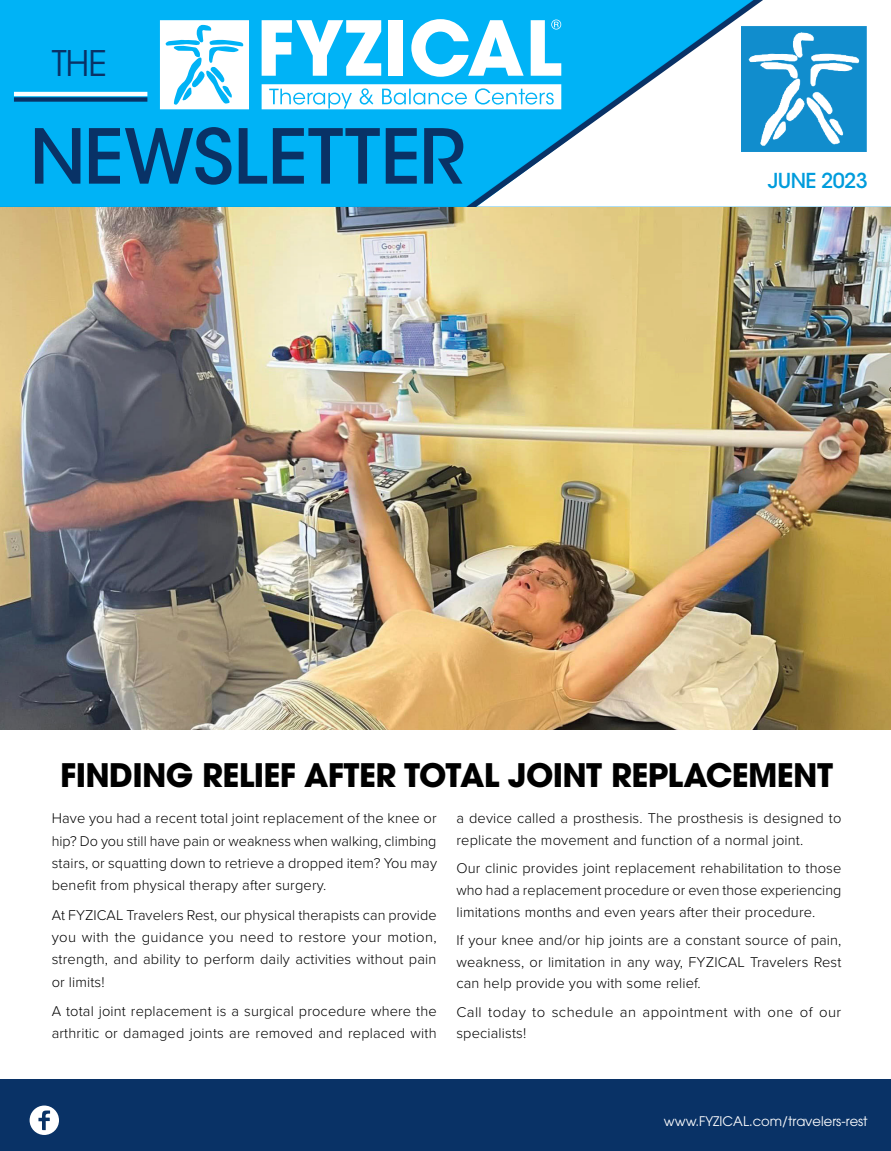
<style>
.page{position:relative;width:891px;height:1151px;background:#fff}
.page>*{position:absolute;margin:0;border:0;box-sizing:border-box;transform-origin:0 0}
.t1{font:500 74.92px "ITC Avant Garde Std";color:#093266}
.t2{font:35.1px "ITC Avant Garde Pro";color:#093266}
.t3{font:700 32.18px "ITC Avant Garde Pro";letter-spacing:-.02em;color:#000}
.t4{font:500 20.47px "ITC Avant Garde Std";letter-spacing:-.03em;color:#009cdc}
.t5{font:300 14.62px/22.5px "Proxima Nova";letter-spacing:.01em;color:#000;text-align:justify}
.t6{font:13.05px "ITC Avant Garde Pro";color:#fff}
</style>
<div class="page">
<img style="left:0;top:207px;width:891px;height:522px">
<svg style="left:838px;top:26px;width:53px;height:181px"></svg>
<svg style="left:0;top:0;width:838px;height:207px;fill:#00b3f6"></svg>
<div style="left:0;top:1078px;width:891px;height:72px;background:#093266"></div>
<svg style="left:30px;top:1105px;width:29px;height:29px"></svg>
<svg style="left:262px;top:84px;width:299px;height:25px"></svg>
<svg style="left:262px;top:20px;width:119px;height:56px"></svg>
<div style="left:388px;top:20px;width:15px;height:56px;background:#fff"></div>
<svg style="left:411px;top:19px;width:113px;height:58px"></svg>
<svg style="left:531px;top:20px;width:30px;height:56px"></svg>
<svg style="left:160px;top:20px;width:89px;height:89px"></svg>
<hr style="left:14px;top:92px;width:133px;height:4px;background:#fff">
<div style="left:14px;top:97px;width:133px;height:5px;background:#093266"></div>
<h2 class="t2" style="left:52px;top:41px;width:57px">THE</h2>
<h1 class="t1" style="left:30px;top:110px;width:437px">NEWSLETTER</h1>
<h3 class="t4" style="left:768px;top:168px;width:101px">JUNE 2023</h3>
<h3 class="t3" style="left:60px;top:753px;width:775px">FINDING RELIEF AFTER TOTAL JOINT REPLACEMENT</h3>
<p class="t5" style="left:52px;top:806px;width:387px">Have you had a recent total joint replacement of the knee or hip? Do you still have pain or weakness when walking, climbing stairs, or squatting down to retrieve a dropped item? You may benefit from physical therapy after surgery.</p>
<p class="t5" style="left:52px;top:902px;width:387px">At FYZICAL Travelers Rest, our physical therapists can provide you with the guidance you need to restore your motion, strength, and ability to perform daily activities without pain or limits!</p>
<p class="t5" style="left:52px;top:998px;width:387px">A total joint replacement is a surgical procedure where the arthritic or damaged joints are removed and replaced with</p>
<p class="t5" style="left:456px;top:806px;width:387px;line-height:21.8px">a device called a prosthesis. The prosthesis is designed to replicate the movement and function of a normal joint.</p>
<p class="t5" style="left:456px;top:856px;width:386px;line-height:21.8px">Our clinic provides joint replacement rehabilitation to those who had a replacement procedure or even those experiencing limitations months and even years after their procedure.</p>
<p class="t5" style="left:456px;top:928px;width:387px;line-height:21.8px">If your knee and/or hip joints are a constant source of pain, weakness, or limitation in any way, FYZICAL Travelers Rest can help provide you with some relief.</p>
<p class="t5" style="left:456px;top:999px;width:386px;line-height:21.8px">Call today to schedule an appointment with one of our specialists!</p>
<p class="t6" style="left:664px;top:1112px;width:205px">www.FYZICAL.com/travelers-rest</p>
</div>
